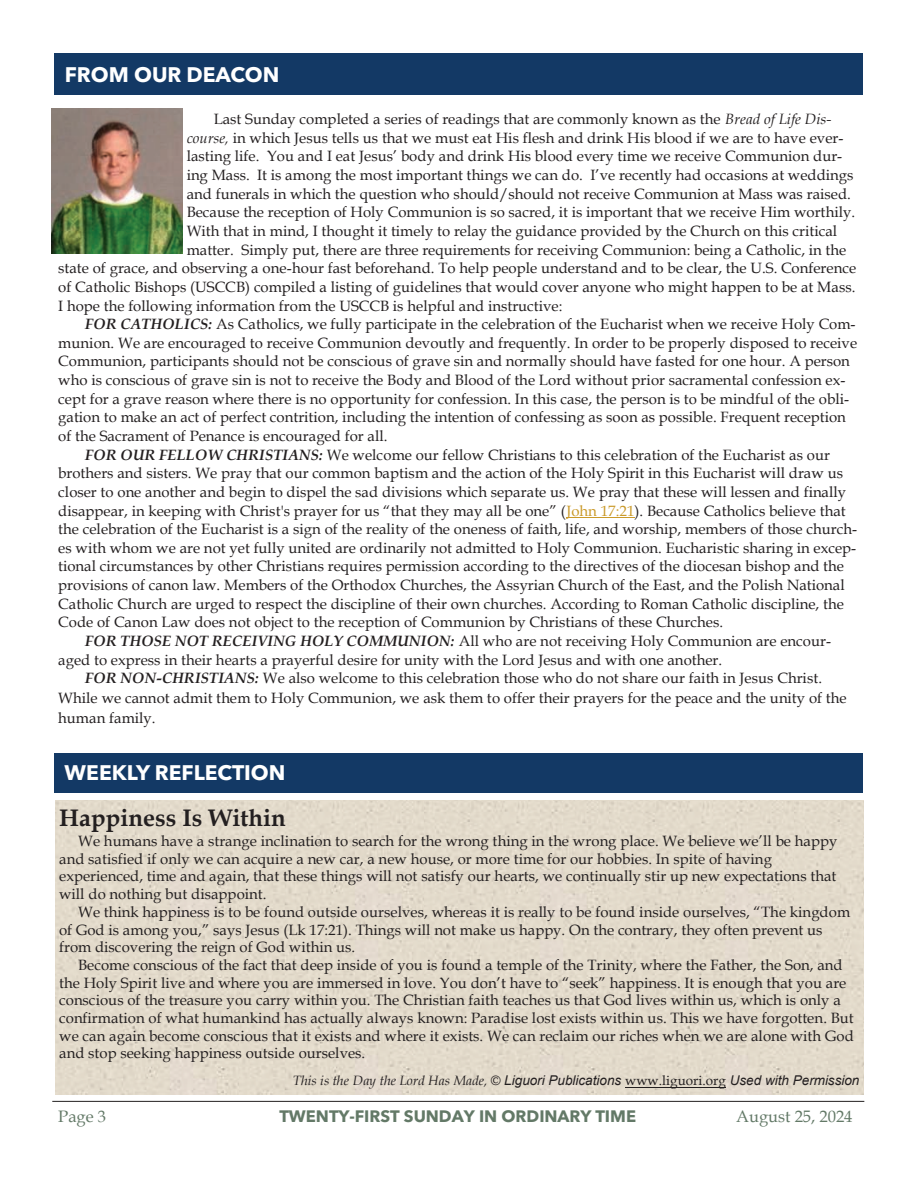
<style>
.page{position:relative;width:918px;height:1188px;background:#fff}
.page>*{position:absolute;margin:0;border:0;box-sizing:border-box;transform-origin:0 0}
.t1{font:700 24px "Book Antiqua";color:#231f20}
.t2{font:700 21px "Avenir Next LT Pro";color:#fff}
.t3{font:700 16.5px "Avenir Next LT Pro";color:#637967}
.t4{font:16.5px "Book Antiqua";color:#637967}
.t5{font:15px/17.7px "Book Antiqua";color:#231f20}
.t6{font:italic 13.5px "Arial";color:#231f20}
.s1{font-style:italic}
.s2{font-weight:700;font-style:italic}
.s3{color:#ca9a2a}
.s4{font-family:"Book Antiqua"}
.s5{font-family:"Book Antiqua";font-style:normal}
</style>
<div class="page">
<hr style="left:52px;top:1101px;width:812px;height:1px;background:#231f20">
<div style="left:54px;top:53px;width:809px;height:42px;background:#133965"></div>
<div style="left:55px;top:800px;width:809px;height:294px;background:#e3dacb"></div>
<hr style="left:625px;top:1087px;width:101px;height:1px;background:#231f20">
<div style="left:54px;top:753px;width:809px;height:39px;background:#133965"></div>
<hr style="left:566px;top:518px;width:69px;height:1px;background:#ca9a2a">
<img style="left:52px;top:109px;width:130px;height:145px">
<h2 class="t2" style="left:65px;top:62px;width:216px">FROM OUR DEACON</h2>
<p class="t5" style="left:214px;top:110px;width:619px">Last Sunday completed a series of readings that are commonly known as the <span class="s1">Bread of Life Dis-</span></p>
<p class="t5" style="left:187px;top:129px;width:658px"><span class="s1">course,</span> in which Jesus tells us that we must eat His flesh and drink His blood if we are to have ever-</p>
<p class="t5" style="left:187px;top:148px;width:657px">lasting life. You and I eat Jesus’ body and drink His blood every time we receive Communion dur-</p>
<p class="t5" style="left:187px;top:166px;width:668px">ing Mass. It is among the most important things we can do. I’ve recently had occasions at weddings</p>
<p class="t5" style="left:187px;top:185px;width:666px">and funerals in which the question who should/should not receive Communion at Mass was raised.</p>
<p class="t5" style="left:187px;top:204px;width:670px">Because the reception of Holy Communion is so sacred, it is important that we receive Him worthily.</p>
<p class="t5" style="left:187px;top:222px;width:652px">With that in mind, I thought it timely to relay the guidance provided by the Church on this critical</p>
<p class="t5" style="left:187px;top:241px;width:661px">matter. Simply put, there are three requirements for receiving Communion: being a Catholic, in the</p>
<p class="t5" style="left:58px;top:259px;width:799px">state of grace, and observing a one-hour fast beforehand. To help people understand and to be clear, the U.S. Conference</p>
<p class="t5" style="left:58px;top:278px;width:799px">of Catholic Bishops (USCCB) compiled a listing of guidelines that would cover anyone who might happen to be at Mass.</p>
<p class="t5" style="left:58px;top:297px;width:506px">I hope the following information from the USCCB is helpful and instructive:</p>
<p class="t5" style="left:85px;top:315px;width:772px"><span class="s2">FOR CATHOLICS:</span> As Catholics, we fully participate in the celebration of the Eucharist when we receive Holy Com-</p>
<p class="t5" style="left:58px;top:334px;width:800px">munion. We are encouraged to receive Communion devoutly and frequently. In order to be properly disposed to receive</p>
<p class="t5" style="left:58px;top:353px;width:793px">Communion, participants should not be conscious of grave sin and normally should have fasted for one hour. A person</p>
<p class="t5" style="left:58px;top:371px;width:789px">who is conscious of grave sin is not to receive the Body and Blood of the Lord without prior sacramental confession ex-</p>
<p class="t5" style="left:58px;top:390px;width:792px">cept for a grave reason where there is no opportunity for confession. In this case, the person is to be mindful of the obli-</p>
<p class="t5" style="left:58px;top:409px;width:789px">gation to make an act of perfect contrition, including the intention of confessing as soon as possible. Frequent reception</p>
<p class="t5" style="left:58px;top:427px;width:331px">of the Sacrament of Penance is encouraged for all.</p>
<p class="t5" style="left:85px;top:446px;width:746px"><span class="s2">FOR OUR FELLOW CHRISTIANS:</span> We welcome our fellow Christians to this celebration of the Eucharist as our</p>
<p class="t5" style="left:58px;top:465px;width:786px">brothers and sisters. We pray that our common baptism and the action of the Holy Spirit in this Eucharist will draw us</p>
<p class="t5" style="left:58px;top:483px;width:789px">closer to one another and begin to dispel the sad divisions which separate us. We pray that these will lessen and finally</p>
<p class="t5" style="left:58px;top:502px;width:789px">disappear, in keeping with Christ's prayer for us “that they may all be one” (<span class="s3">John 17:21</span>). Because Catholics believe that</p>
<p class="t5" style="left:58px;top:520px;width:800px">the celebration of the Eucharist is a sign of the reality of the oneness of faith, life, and worship, members of those church-</p>
<p class="t5" style="left:58px;top:539px;width:799px">es with whom we are not yet fully united are ordinarily not admitted to Holy Communion. Eucharistic sharing in excep-</p>
<p class="t5" style="left:58px;top:558px;width:787px">tional circumstances by other Christians requires permission according to the directives of the diocesan bishop and the</p>
<p class="t5" style="left:58px;top:576px;width:788px">provisions of canon law. Members of the Orthodox Churches, the Assyrian Church of the East, and the Polish National</p>
<p class="t5" style="left:58px;top:595px;width:787px">Catholic Church are urged to respect the discipline of their own churches. According to Roman Catholic discipline, the</p>
<p class="t5" style="left:58px;top:614px;width:666px">Code of Canon Law does not object to the reception of Communion by Christians of these Churches.</p>
<p class="t5" style="left:85px;top:632px;width:747px"><span class="s2">FOR THOSE NOT RECEIVING HOLY COMMUNION:</span> All who are not receiving Holy Communion are encour-</p>
<p class="t5" style="left:58px;top:651px;width:665px">aged to express in their hearts a prayerful desire for unity with the Lord Jesus and with one another.</p>
<p class="t5" style="left:85px;top:670px;width:738px"><span class="s2">FOR NON-CHRISTIANS:</span> We also welcome to this celebration those who do not share our faith in Jesus Christ.</p>
<p class="t5" style="left:58px;top:690px;width:790px">While we cannot admit them to Holy Communion, we ask them to offer their prayers for the peace and the unity of the</p>
<p class="t5" style="left:58px;top:710px;width:99px">human family.</p>
<h2 class="t2" style="left:65px;top:760px;width:222px">WEEKLY REFLECTION</h2>
<h1 class="t1" style="left:59px;top:804px;width:228px">Happiness Is Within</h1>
<p class="t5" style="left:59px;top:832px;width:780px;text-indent:19px">We humans have a strange inclination to search for the wrong thing in the wrong place. We believe we’ll be happy and satisfied if only we can acquire a new car, a new house, or more time for our hobbies. In spite of having experienced, time and again, that these things will not satisfy our hearts, we continually stir up new expectations that will do nothing but disappoint.</p>
<p class="t5" style="left:59px;top:903px;width:793px;text-indent:19px">We think happiness is to be found outside ourselves, whereas it is really to be found inside ourselves, “The kingdom of God is among you,” says Jesus (Lk 17:21). Things will not make us happy. On the contrary, they often prevent us from discovering the reign of God within us.</p>
<p class="t5" style="left:59px;top:956px;width:796px;text-indent:19px">Become conscious of the fact that deep inside of you is found a temple of the Trinity, where the Father, the Son, and the Holy Spirit live and where you are immersed in love. You don’t have to “seek” happiness. It is enough that you are conscious of the treasure you carry within you. The Christian faith teaches us that God lives within us, which is only a confirmation of what humankind has actually always known: Paradise lost exists within us. This we have forgotten. But we can again become conscious that it exists and where it exists. We can reclaim our riches when we are alone with God and stop seeking happiness outside ourselves.</p>
<p class="t6" style="left:293px;top:1073px;width:568px"><span class="s4">This is the Day the Lord Has Made, ©</span> Liguori Publications <span class="s5">www.liguori.org</span> Used with Permission</p>
<p class="t4" style="left:58px;top:1107px;width:49px">Page 3</p>
<p class="t3" style="left:279px;top:1106px;width:358px">TWENTY-FIRST SUNDAY IN ORDINARY TIME</p>
<p class="t4" style="left:736px;top:1107px;width:118px">August 25, 2024</p>
</div>
